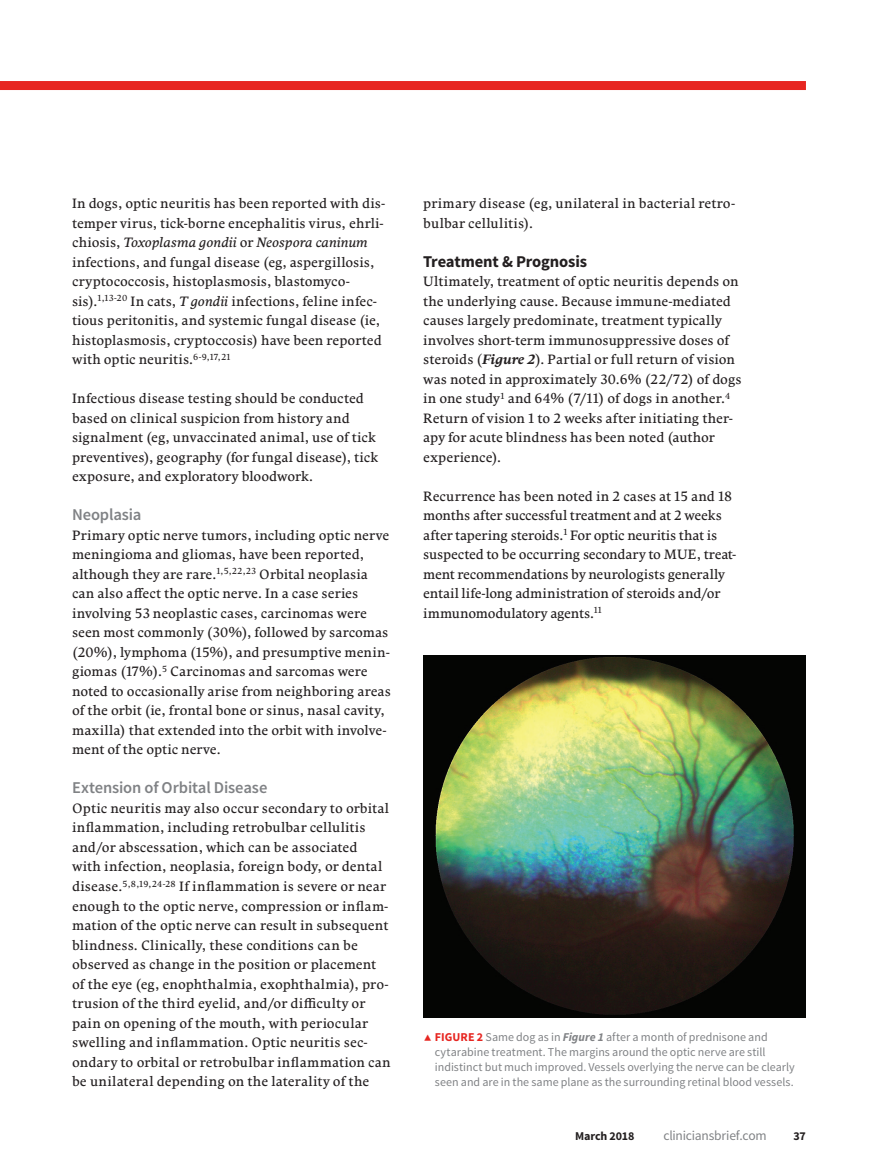
<style>
.page{position:relative;width:878px;height:1175px;background:#fff}
.page>*{position:absolute;margin:0;border:0;box-sizing:border-box;transform-origin:0 0}
.t1{font:600 16.5px "Source Sans Pro";letter-spacing:-.01em;color:#808285}
.t2{font:700 16.5px "Source Sans Pro";letter-spacing:-.01em;color:#231f20}
.t3{font:13.5px/19.5px "Comenia Serif Pro";letter-spacing:.005em;color:#231f20}
.t4{font:13.5px "Source Sans Pro";letter-spacing:-.015em;color:#808285}
.t5{font:12px/15px "Source Sans Pro";color:#808285}
.t6{font:700 12px "Source Sans Pro";letter-spacing:-.01em;color:#231f20}
.s1{font-style:italic}
.s2{font-weight:700;font-style:italic}
.s3{font-weight:700;color:#e72621}
</style>
<div class="page">
<div style="left:0;top:81px;width:806px;height:9px;background:#e72621"></div>
<img style="left:423px;top:655px;width:383px;height:362px">
<p class="t3" style="left:72px;top:194px;width:315px">In dogs, optic neuritis has been reported with dis&shy;temper virus, tick-borne encephalitis virus, ehrli&shy;chiosis, <span class="s1">Toxoplasma gondii</span> or <span class="s1">Neospora caninum </span>infections, and fungal disease (eg, aspergillosis, cryptococcosis, histoplasmosis, blastomyco&shy;sis).<sup>1,13-20</sup> In cats, <span class="s1">T gondii</span> infections, feline infec&shy;tious peritonitis, and systemic fungal disease (ie, histoplasmosis, cryptoccosis) have been reported with optic neuritis.<sup>6-9,17,21</sup></p>
<p class="t3" style="left:72px;top:389px;width:307px">Infectious disease testing should be conducted based on clinical suspicion from history and signalment (eg, unvaccinated animal, use of tick preventives), geography (for fungal disease), tick exposure, and exploratory bloodwork.</p>
<p class="t1" style="left:72px;top:504px;width:71px">Neoplasia</p>
<p class="t3" style="left:72px;top:525px;width:320px">Primary optic nerve tumors, including optic nerve meningioma and gliomas, have been reported, although they are rare.<sup>1,5,22,23</sup> Orbital neoplasia can also affect the optic nerve. In a case series involving 53 neoplastic cases, carcinomas were seen most commonly (30%), followed by sarcomas (20%), lymphoma (15%), and presumptive menin&shy;giomas (17%).<sup>5</sup> Carcinomas and sarcomas were noted to occasionally arise from neighboring areas of the orbit (ie, frontal bone or sinus, nasal cavity, maxilla) that extended into the orbit with involve&shy;ment of the optic nerve.</p>
<p class="t1" style="left:72px;top:777px;width:197px">Extension of Orbital Disease</p>
<p class="t3" style="left:72px;top:798px;width:320px">Optic neuritis may also occur secondary to orbital inflammation, including retrobulbar cellulitis and/or abscessation, which can be associated<br>with infection, neoplasia, foreign body, or dental disease.<sup>5,8,19,24-28</sup> If inflammation is severe or near enough to the optic nerve, compression or inflam&shy;mation of the optic nerve can result in subsequent blindness. Clinically, these conditions can be observed as change in the position or placement of the eye (eg, enophthalmia, exophthalmia), pro&shy;trusion of the third eyelid, and/or difficulty or pain on opening of the mouth, with periocular swelling and inflammation. Optic neuritis sec&shy;ondary to orbital or retrobulbar inflammation can be unilateral depending on the laterality of the</p>
<p class="t3" style="left:423px;top:194px;width:313px">primary disease (eg, unilateral in bacterial retro&shy;bulbar cellulitis).</p>
<p class="t2" style="left:423px;top:251px;width:165px">Treatment &amp; Prognosis</p>
<p class="t3" style="left:423px;top:272px;width:320px">Ultimately, treatment of optic neuritis depends on the underlying cause. Because immune-mediated causes largely predominate, treatment typically involves short-term immunosuppressive doses of steroids (<span class="s2">Figure 2</span>). Partial or full return of vision was noted in approximately 30.6% (22/72) of dogs in one study<sup>1</sup> and 64% (7/11) of dogs in another.<sup>4<br></sup>Return of vision 1 to 2 weeks after initiating ther&shy;apy for acute blindness has been noted (author experience).</p>
<p class="t3" style="left:423px;top:486px;width:314px">Recurrence has been noted in 2 cases at 15 and 18 months after successful treatment and at 2 weeks after tapering steroids.<sup>1</sup> For optic neuritis that is suspected to be occurring secondary to MUE, treat&shy;ment recommendations by neurologists generally entail life-long administration of steroids and/or immunomodulatory agents.<sup>11</sup></p>
<p class="t5" style="left:435px;top:1030px;width:361px"><span class="s3">FIGURE 2</span> Same dog as in <span class="s2">Figure 1</span> after a month of prednisone and cytarabine treatment. The margins around the optic nerve are still indistinct but much improved. Vessels overlying the nerve can be clearly seen and are in the same plane as the surrounding retinal blood vessels.</p>
<p class="t6" style="left:575px;top:1128px;width:61px">March 2018</p>
<p class="t4" style="left:663px;top:1127px;width:105px">cliniciansbrief.com</p>
<p class="t6" style="left:793px;top:1128px;width:14px">37</p>
</div>
